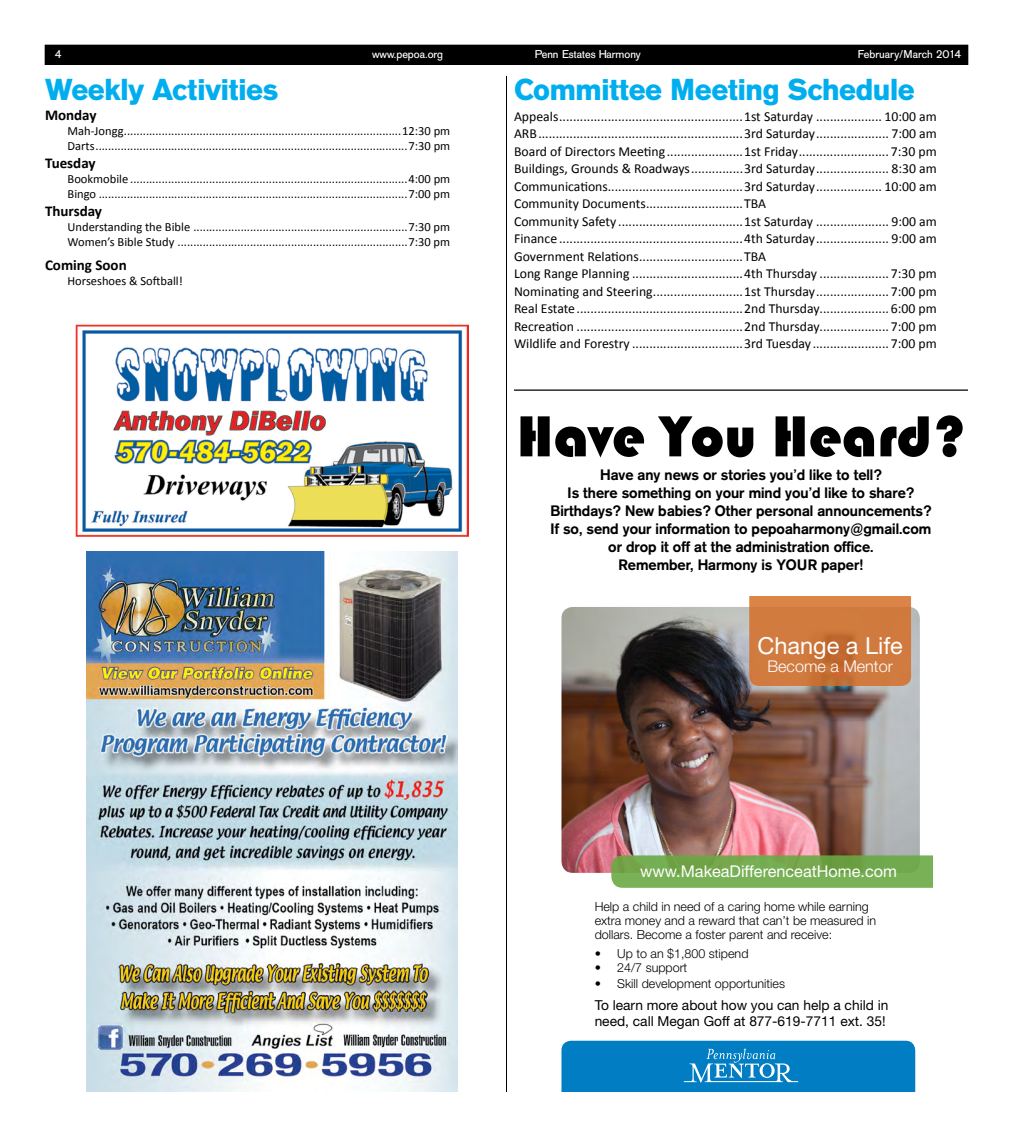
<style>
.page{position:relative;width:1013px;height:1137px;background:#fff}
.page>*{position:absolute;margin:0;border:0;box-sizing:border-box;transform-origin:0 0}
.t1{font:60px "Bauhaus 93";color:#000}
.t2{font:700 30px "AG Old Face";letter-spacing:-.015em;color:#00aeef}
.t3{font:23.5px "Helvetica Neue LT Std";color:#fff}
.t4{font:16.25px "Helvetica Neue LT Std";color:#fff}
.t5{font:300 16.12px "Helvetica Neue LT Std";color:#fff}
.t6{font:500 15px/18px "AG Old Face";color:#000;text-align:center}
.t7{font:700 15px "Calibri";color:#000}
.t8{font:13.75px/17.5px "Calibri";color:#000}
.t9{font:13.75px/16.2px "Helvetica Neue LT Std";color:#000}
.t10{font:12.5px/15px "Calibri";color:#000}
.t11{font:300 12.5px/13.8px "Helvetica Neue LT Std";color:#000}
.t12{font:11.25px "AG Old Face";color:#fff}
</style>
<div class="page">
<div style="left:45px;top:45px;width:922px;height:19px;background:#000"></div>
<div style="left:45px;top:45px;width:923px;height:20px;border:1px solid #000"></div>
<hr style="left:506px;top:76px;width:1px;height:1016px;background:#000">
<img style="left:75px;top:324px;width:394px;height:212px">
<img style="left:86px;top:552px;width:371px;height:540px">
<img style="left:561px;top:607px;width:358px;height:266px">
<svg style="left:749px;top:597px;width:162px;height:89px;background:#cf793e"></svg>
<svg style="left:611px;top:855px;width:321px;height:33px;background:#77ab52"></svg>
<svg style="left:561px;top:1041px;width:354px;height:51px;background:#0c83c5"></svg>
<hr style="left:514px;top:389px;width:454px;height:2px;background:#000">
<p class="t12" style="left:55px;top:47px;width:9px">4</p>
<p class="t12" style="left:372px;top:47px;width:73px">www.pepoa.org</p>
<p class="t12" style="left:534px;top:47px;width:108px">Penn Estates Harmony</p>
<p class="t12" style="left:857px;top:47px;width:105px">February/March 2014</p>
<h2 class="t2" style="left:45px;top:71px;width:235px">Weekly Activities</h2>
<p class="t7" style="left:45px;top:106px;width:53px">Monday</p>
<p class="t10" style="left:68px;top:123px;width:384px">Mah-Jongg........................................................................................12:30 pm<br>Darts...................................................................................................7:30 pm</p>
<p class="t7" style="left:45px;top:154px;width:52px">Tuesday</p>
<p class="t10" style="left:68px;top:171px;width:384px">Bookmobile ........................................................................................4:00 pm<br>Bingo ..................................................................................................7:00 pm</p>
<p class="t7" style="left:45px;top:202px;width:58px">Thursday</p>
<p class="t10" style="left:67px;top:219px;width:384px">Understanding the Bible ....................................................................7:30 pm<br>Women’s Bible Study .........................................................................7:30 pm</p>
<p class="t7" style="left:45px;top:256px;width:83px">Coming Soon</p>
<p class="t10" style="left:68px;top:273px;width:117px">Horseshoes &amp; Softball!</p>
<h2 class="t2" style="left:514px;top:71px;width:402px">Committee Meeting Schedule</h2>
<p class="t8" style="left:514px;top:107px;width:424px">Appeals.....................................................1st Saturday ................... 10:00 am ARB...........................................................3rd Saturday..................... 7:00 am Board of Directors Meeting......................1st Friday.......................... 7:30 pm Buildings, Grounds &amp; Roadways...............3rd Saturday..................... 8:30 am Communications.......................................3rd Saturday................... 10:00 am Community Documents............................TBA<br>Community Safety ....................................1st Saturday ..................... 9:00 am Finance .....................................................4th Saturday..................... 9:00 am Government Relations..............................TBA<br>Long Range Planning ................................4th Thursday .................... 7:30 pm Nominating and Steering..........................1st Thursday..................... 7:00 pm Real Estate................................................2nd Thursday.................... 6:00 pm Recreation ................................................2nd Thursday.................... 7:00 pm Wildlife and Forestry ................................3rd Tuesday...................... 7:00 pm</p>
<h1 class="t1" style="left:516px;top:402px;width:450px">Have You Heard?</h1>
<p class="t6" style="left:550px;top:466px;width:382px">Have any news or stories you’d like to tell?<br>Is there something on your mind you’d like to share?<br>Birthdays? New babies? Other personal announcements?<br>If so, send your information to pepoaharmony@gmail.com or drop it off at the administration office.<br>Remember, Harmony is YOUR paper!</p>
<h3 class="t3" style="left:757px;top:631px;width:147px">Change a Life</h3>
<p class="t5" style="left:767px;top:656px;width:127px">Become a Mentor</p>
<p class="t4" style="left:640px;top:861px;width:258px">www.MakeaDifferenceatHome.com</p>
<p class="t11" style="left:594px;top:899px;width:283px">Help a child in need of a caring home while earning extra money and a reward that can’t be measured in dollars. Become a foster parent and receive:</p>
<p class="t11" style="left:594px;top:946px;width:155px">• Up to an $1,800 stipend</p>
<p class="t11" style="left:594px;top:960px;width:94px">• 24/7 support</p>
<p class="t11" style="left:594px;top:977px;width:192px">• Skill development opportunities</p>
<p class="t9" style="left:594px;top:997px;width:295px">To learn more about how you can help a child in need, call Megan Goff at 877-619-7711 ext. 35!</p>
</div>
